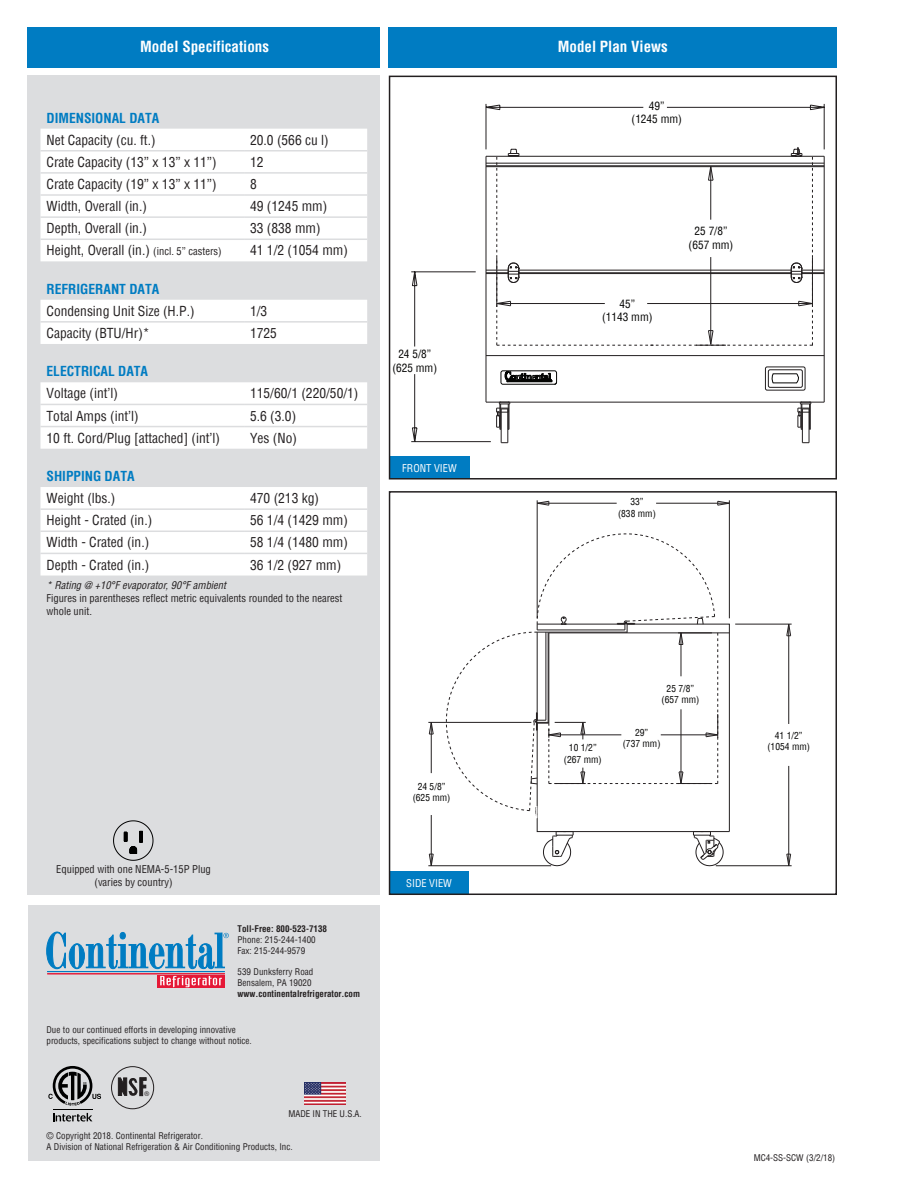
<style>
.page{position:relative;width:918px;height:1188px;background:#fff}
.page>*{position:absolute;margin:0;border:0;box-sizing:border-box;transform-origin:0 0}
.t1{font:700 condensed 15px "Helvetica";color:#fff}
.t2{font:condensed 13.5px "Helvetica";color:#231f20}
.t3{font:700 condensed 13.5px "Helvetica";color:#007cc2}
.t4{font:condensed 11.25px/13.5px "Helvetica";color:#050504;text-align:center}
.t5{font:condensed 10.5px/12.6px "Helvetica";color:#231f20}
.t6{font:italic condensed 10.5px "Helvetica";color:#231f20}
.t7{font:condensed 10.5px "Helvetica";color:#fff}
.t8{font:condensed 9.45px/11.4px "Helvetica";color:#050504;text-align:center}
.t9{font:condensed 9px/10.8px "Helvetica";color:#231f20}
.t10{font:700 condensed 9px "Helvetica";color:#231f20}
.t11{font:6.45px "Microsoft Sans Serif";color:#231f20}
.s1{font-size:10.5px}
</style>
<div class="page">
<div style="left:28px;top:905px;width:352px;height:256px;background:#dcdddf"></div>
<div style="left:27px;top:27px;width:353px;height:40px;background:#007cc2"></div>
<div style="left:27px;top:76px;width:353px;height:819px;background:#dcdddf"></div>
<img style="left:304px;top:1083px;width:41px;height:22px">
<hr style="left:47px;top:971px;width:178px;height:1px;background:#007cc2">
<hr style="left:47px;top:973px;width:178px;height:1px;background:#e51836">
<div style="left:157px;top:975px;width:68px;height:13px;background:#e51836"></div>
<svg style="left:160px;top:976px;width:62px;height:11px"></svg>
<svg style="left:46px;top:932px;width:183px;height:37px"></svg>
<div style="left:389px;top:27px;width:448px;height:40px;background:#007cc2"></div>
<div style="left:390px;top:456px;width:80px;height:22px;background:#007cc2"></div>
<div style="left:389px;top:872px;width:80px;height:22px;background:#007cc2"></div>
<div style="left:389px;top:76px;width:448px;height:404px;border:2px solid #231f20"></div>
<div style="left:389px;top:491px;width:448px;height:404px;border:2px solid #231f20"></div>
<svg style="left:118px;top:1077px;width:28px;height:19px"></svg>
<div style="left:111px;top:1066px;width:43px;height:43px;border:1px solid #231f20;border-radius:50%"></div>
<svg style="left:53px;top:1113px;width:39px;height:9px"></svg>
<hr style="left:53px;top:1109px;width:39px;height:1px;background:#000">
<svg style="left:48px;top:1066px;width:53px;height:40px"></svg>
<div style="left:40px;top:129px;width:327px;height:133px;background:#fff"></div>
<svg style="left:40px;top:300px;width:327px;height:276px;fill:#fff"></svg>
<hr style="left:40px;top:150px;width:204px;height:2px;background:#dcdddf">
<hr style="left:244px;top:150px;width:123px;height:2px;background:#dcdddf">
<hr style="left:40px;top:172px;width:204px;height:2px;background:#dcdddf">
<hr style="left:244px;top:172px;width:123px;height:2px;background:#dcdddf">
<hr style="left:40px;top:194px;width:204px;height:2px;background:#dcdddf">
<hr style="left:244px;top:194px;width:123px;height:2px;background:#dcdddf">
<hr style="left:40px;top:216px;width:204px;height:2px;background:#dcdddf">
<hr style="left:244px;top:216px;width:123px;height:2px;background:#dcdddf">
<hr style="left:40px;top:239px;width:204px;height:1px;background:#dcdddf">
<hr style="left:244px;top:239px;width:123px;height:1px;background:#dcdddf">
<hr style="left:40px;top:321px;width:204px;height:2px;background:#dcdddf">
<hr style="left:244px;top:321px;width:123px;height:2px;background:#dcdddf">
<hr style="left:40px;top:404px;width:204px;height:1px;background:#dcdddf">
<hr style="left:244px;top:404px;width:123px;height:1px;background:#dcdddf">
<hr style="left:40px;top:426px;width:204px;height:1px;background:#dcdddf">
<hr style="left:244px;top:426px;width:123px;height:1px;background:#dcdddf">
<hr style="left:40px;top:508px;width:204px;height:2px;background:#dcdddf">
<hr style="left:244px;top:508px;width:123px;height:2px;background:#dcdddf">
<hr style="left:40px;top:531px;width:204px;height:1px;background:#dcdddf">
<hr style="left:244px;top:531px;width:123px;height:1px;background:#dcdddf">
<hr style="left:40px;top:553px;width:204px;height:1px;background:#dcdddf">
<hr style="left:244px;top:553px;width:123px;height:1px;background:#dcdddf">
<svg style="left:113px;top:820px;width:41px;height:41px"></svg>
<hr style="left:537px;top:500px;width:1px;height:118px;background:#231f20">
<hr style="left:729px;top:500px;width:1px;height:118px;background:#231f20">
<hr style="left:537px;top:503px;width:80px;height:1px;background:#231f20">
<svg style="left:536px;top:500px;width:14px;height:6px"></svg>
<hr style="left:656px;top:503px;width:73px;height:1px;background:#231f20">
<svg style="left:717px;top:500px;width:13px;height:6px"></svg>
<hr style="left:735px;top:624px;width:57px;height:1px;background:#231f20">
<hr style="left:716px;top:865px;width:76px;height:1px;background:#231f20">
<hr style="left:788px;top:624px;width:1px;height:100px;background:#231f20">
<svg style="left:786px;top:623px;width:5px;height:14px"></svg>
<hr style="left:788px;top:766px;width:1px;height:100px;background:#231f20">
<svg style="left:786px;top:853px;width:5px;height:14px"></svg>
<hr style="left:428px;top:865px;width:123px;height:1px;background:#231f20">
<hr style="left:428px;top:722px;width:103px;height:1px;background:#231f20">
<hr style="left:431px;top:815px;width:1px;height:51px;background:#231f20">
<svg style="left:429px;top:853px;width:5px;height:14px"></svg>
<hr style="left:431px;top:722px;width:1px;height:51px;background:#231f20">
<svg style="left:429px;top:722px;width:5px;height:13px"></svg>
<svg style="left:446px;top:534px;width:284px;height:332px"></svg>
<svg style="left:411px;top:103px;width:414px;height:340px"></svg>
<p class="t1" style="left:140px;top:37px;width:130px">Model Specifications</p>
<p class="t3" style="left:46px;top:109px;width:114px">DIMENSIONAL DATA</p>
<p class="t2" style="left:46px;top:131px;width:111px">Net Capacity (cu. ft.)</p>
<p class="t2" style="left:250px;top:131px;width:80px">20.0 (566 cu l)</p>
<p class="t2" style="left:46px;top:153px;width:172px">Crate Capacity (13” x 13” x 11”)</p>
<p class="t2" style="left:250px;top:153px;width:15px">12</p>
<p class="t2" style="left:46px;top:175px;width:172px">Crate Capacity (19” x 13” x 11”)</p>
<p class="t2" style="left:250px;top:175px;width:8px">8</p>
<p class="t2" style="left:46px;top:197px;width:102px">Width, Overall (in.)</p>
<p class="t2" style="left:250px;top:197px;width:79px">49 (1245 mm)</p>
<p class="t2" style="left:46px;top:220px;width:102px">Depth, Overall (in.)</p>
<p class="t2" style="left:250px;top:220px;width:72px">33 (838 mm)</p>
<p class="t2" style="left:46px;top:242px;width:177px">Height, Overall (in.) <span class="s1">(incl. 5” casters)</span></p>
<p class="t2" style="left:250px;top:242px;width:99px">41 1/2 (1054 mm)</p>
<p class="t3" style="left:46px;top:280px;width:114px">REFRIGERANT DATA</p>
<p class="t2" style="left:46px;top:302px;width:150px">Condensing Unit Size (H.P.)</p>
<p class="t2" style="left:250px;top:302px;width:19px">1/3</p>
<p class="t2" style="left:46px;top:324px;width:105px">Capacity (BTU/Hr)*</p>
<p class="t2" style="left:250px;top:324px;width:28px">1725</p>
<p class="t3" style="left:46px;top:362px;width:103px">ELECTRICAL DATA</p>
<p class="t2" style="left:46px;top:385px;width:73px">Voltage (int’l)</p>
<p class="t2" style="left:250px;top:385px;width:110px">115/60/1 (220/50/1)</p>
<p class="t2" style="left:46px;top:407px;width:94px">Total Amps (int’l)</p>
<p class="t2" style="left:250px;top:407px;width:48px">5.6 (3.0)</p>
<p class="t2" style="left:46px;top:429px;width:175px">10 ft. Cord/Plug [attached] (int’l)</p>
<p class="t2" style="left:250px;top:429px;width:48px">Yes (No)</p>
<p class="t3" style="left:46px;top:467px;width:90px">SHIPPING DATA</p>
<p class="t2" style="left:46px;top:489px;width:70px">Weight (lbs.)</p>
<p class="t2" style="left:250px;top:489px;width:70px">470 (213 kg)</p>
<p class="t2" style="left:46px;top:512px;width:107px">Height - Crated (in.)</p>
<p class="t2" style="left:250px;top:512px;width:99px">56 1/4 (1429 mm)</p>
<p class="t2" style="left:46px;top:534px;width:104px">Width - Crated (in.)</p>
<p class="t2" style="left:250px;top:534px;width:99px">58 1/4 (1480 mm)</p>
<p class="t2" style="left:46px;top:556px;width:104px">Depth - Crated (in.)</p>
<p class="t2" style="left:250px;top:556px;width:93px">36 1/2 (927 mm)</p>
<p class="t6" style="left:46px;top:579px;width:181px">* Rating @ +10°F evaporator, 90°F ambient</p>
<p class="t5" style="left:46px;top:592px;width:297px">Figures in parentheses reflect metric equivalents rounded to the nearest whole unit.</p>
<p class="t4" style="left:392px;top:347px;width:46px">24 5/8” (625 mm)</p>
<p class="t7" style="left:402px;top:461px;width:56px">FRONT VIEW</p>
<p class="t5" style="left:56px;top:863px;width:156px">Equipped with one NEMA-5-15P Plug</p>
<p class="t5" style="left:95px;top:875px;width:80px">(varies by country)</p>
<p class="t10" style="left:238px;top:923px;width:91px">Toll-Free: 800-523-7138</p>
<p class="t9" style="left:238px;top:934px;width:80px">Phone: 215-244-1400<br>Fax: 215-244-9579</p>
<p class="t9" style="left:238px;top:966px;width:77px">539 Dunksferry Road<br>Bensalem, PA 19020</p>
<p class="t10" style="left:238px;top:988px;width:124px">www.continentalrefrigerator.com</p>
<p class="t9" style="left:46px;top:1024px;width:207px">Due to our continued efforts in developing innovative products, specifications subject to change without notice.</p>
<p class="t11" style="left:144px;top:1090px;width:6px">®</p>
<p class="t9" style="left:288px;top:1108px;width:75px">MADE IN THE U.S.A.</p>
<p class="t9" style="left:46px;top:1130px;width:248px">© Copyright 2018. Continental Refrigerator.<br>A Division of National Refrigeration &amp; Air Conditioning Products, Inc.</p>
<p class="t8" style="left:413px;top:781px;width:39px">24 5/8” (625 mm)</p>
<p class="t7" style="left:406px;top:876px;width:47px">SIDE VIEW</p>
<p class="t1" style="left:558px;top:37px;width:112px">Model Plan Views</p>
<p class="t4" style="left:632px;top:98px;width:52px">49”<br>(1245 mm)</p>
<p class="t4" style="left:602px;top:297px;width:52px">45”<br>(1143 mm)</p>
<p class="t4" style="left:689px;top:224px;width:46px">25 7/8” (657 mm)</p>
<p class="t8" style="left:618px;top:496px;width:39px">33”<br>(838 mm)</p>
<p class="t8" style="left:564px;top:742px;width:39px">10 1/2” (267 mm)</p>
<p class="t8" style="left:662px;top:682px;width:39px">25 7/8” (657 mm)</p>
<p class="t8" style="left:623px;top:727px;width:39px">29”<br>(737 mm)</p>
<p class="t8" style="left:767px;top:730px;width:44px">41 1/2” (1054 mm)</p>
<p class="t9" style="left:754px;top:1152px;width:83px">MC4-SS-SCW (3/2/18)</p>
</div>
